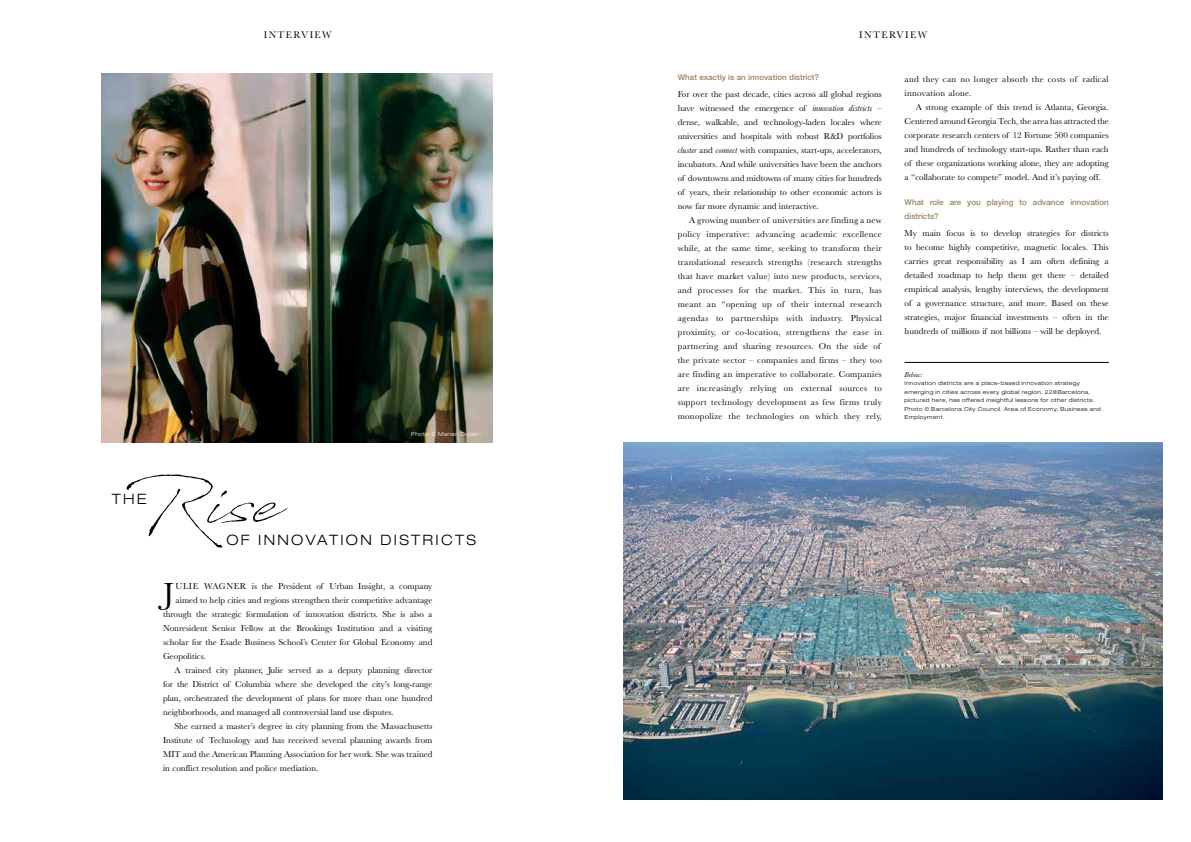
<style>
.page{position:relative;width:1191px;height:842px;background:#fff}
.page>*{position:absolute;margin:0;border:0;box-sizing:border-box;transform-origin:0 0}
.t1{font:71.7px "Antro Vectra";color:#000}
.t2{font:30.1px "Baskerville";color:#000}
.t3{font:300 expanded 14.3px "Helvetica Neue";letter-spacing:.16em;color:#000}
.t4{font:10px "Baskerville";letter-spacing:.14em;color:#000}
.t5{font:9px/14px "Baskerville";color:#000;text-align:justify}
.t6{font:9px/14px "Baskerville";letter-spacing:.03em;color:#000}
.t7{font:500 8px/14px "Helvetica Neue";color:#978262}
.t8{font:italic 7.5px "Baskerville";color:#000}
.t9{font:300 expanded 5.5px/8.5px "Helvetica Neue";letter-spacing:.06em;color:#000}
.t10{font:300 expanded 5.5px "Helvetica Neue";letter-spacing:.06em;color:#fff}
.s1{font-style:italic}
</style>
<div class="page">
<img style="left:102px;top:74px;width:391px;height:369px">
<img style="left:624px;top:443px;width:538px;height:356px">
<hr style="left:904px;top:362px;width:204px;height:1px;background:#000">
<p class="t4" style="left:264px;top:29px;width:70px">INTERVIEW</p>
<p class="t4" style="left:859px;top:29px;width:70px">INTERVIEW</p>
<p class="t7" style="left:677px;top:70px;width:143px">What exactly is an innovation district?</p>
<p class="t5" style="left:677px;top:87px;width:206px">For over the past decade, cities across all global regions have witnessed the emergence of <span class="s1">innovation districts</span> – dense, walkable, and technology-laden locales where universities and hospitals with robust R&amp;D portfolios <span class="s1">cluster</span> and <span class="s1">connect</span> with companies, start-ups, accelerators, incubators. And while universities have been the anchors of downtowns and midtowns of many cities for hundreds of years, their relationship to other economic actors is now far more dynamic and interactive.</p>
<p class="t6" style="left:677px;top:213px;width:206px;text-indent:11px">A growing number of universities are finding a new policy imperative: advancing academic excellence while, at the same time, seeking to transform their translational research strengths (research strengths that have market value) into new products, services, and processes for the market. This in turn, has meant an “opening up of their internal research agendas to partnerships with industry. Physical proximity, or co-location, strengthens the ease in partnering and sharing resources. On the side of the private sector – companies and firms – they too are finding an imperative to collaborate. Companies are increasingly relying on external sources to support technology development as few firms truly monopolize the technologies on which they rely,</p>
<p class="t6" style="left:904px;top:72px;width:206px">and they can no longer absorb the costs of radical innovation alone.</p>
<p class="t5" style="left:904px;top:100px;width:206px;text-indent:11px">A strong example of this trend is Atlanta, Georgia.<br>Centered around Georgia Tech, the area has attracted the corporate research centers of 12 Fortune 500 companies and hundreds of technology start-ups. Rather than each of these organizations working alone, they are adopting a “collaborate to compete” model. And it’s paying off.</p>
<p class="t7" style="left:904px;top:195px;width:206px">What role are you playing to advance innovation districts?</p>
<p class="t5" style="left:904px;top:226px;width:206px">My main focus is to develop strategies for districts to become highly competitive, magnetic locales. This carries great responsibility as I am often defining a detailed roadmap to help them get there – detailed empirical analysis, lengthy interviews, the development of a governance structure, and more. Based on these strategies, major financial investments – often in the hundreds of millions if not billions – will be deployed.</p>
<p class="t8" style="left:904px;top:369px;width:19px">Below:</p>
<p class="t9" style="left:904px;top:379px;width:198px">Innovation districts are a place-based innovation strategy emerging in cities across every global region. 22@Barcelona, pictured here, has offered insightful lessons for other districts.<br>Photo © Barcelona City Council. Area of Economy, Business and Employment.</p>
<p class="t10" style="left:411px;top:430px;width:71px">Photo © Marian Duvan.</p>
<h1 class="t1" style="left:127px;top:453px;width:153px">Rise</h1>
<h3 class="t3" style="left:112px;top:491px;width:36px">THE</h3>
<h3 class="t3" style="left:226px;top:531px;width:251px">OF INNOVATION DISTRICTS</h3>
<h2 class="t2" style="left:163px;top:574px;width:12px">J</h2>
<p class="t5" style="left:175px;top:579px;width:258px">ULIE WAGNER is the President of Urban Insight, a company</p>
<p class="t5" style="left:175px;top:593px;width:258px">aimed to help cities and regions strengthen their competitive advantage</p>
<p class="t5" style="left:163px;top:607px;width:271px">through the strategic formulation of innovation districts. She is also a</p>
<p class="t5" style="left:163px;top:621px;width:271px">Nonresident Senior Fellow at the Brookings Institution and a visiting</p>
<p class="t5" style="left:163px;top:635px;width:271px">scholar for the Esade Business School’s Center for Global Economy and</p>
<p class="t5" style="left:163px;top:649px;width:44px">Geopolitics.</p>
<p class="t5" style="left:174px;top:663px;width:259px">A trained city planner, Julie served as a deputy planning director</p>
<p class="t5" style="left:163px;top:677px;width:271px">for the District of Columbia where she developed the city’s long-range</p>
<p class="t5" style="left:163px;top:691px;width:271px">plan, orchestrated the development of plans for more than one hundred</p>
<p class="t5" style="left:163px;top:705px;width:232px">neighborhoods, and managed all controversial land use disputes.</p>
<p class="t5" style="left:174px;top:719px;width:259px">She earned a master’s degree in city planning from the Massachusetts</p>
<p class="t5" style="left:163px;top:733px;width:271px">Institute of Technology and has received several planning awards from</p>
<p class="t5" style="left:163px;top:747px;width:271px">MIT and the American Planning Association for her work. She was trained</p>
<p class="t5" style="left:163px;top:761px;width:157px">in conflict resolution and police mediation.</p>
</div>
